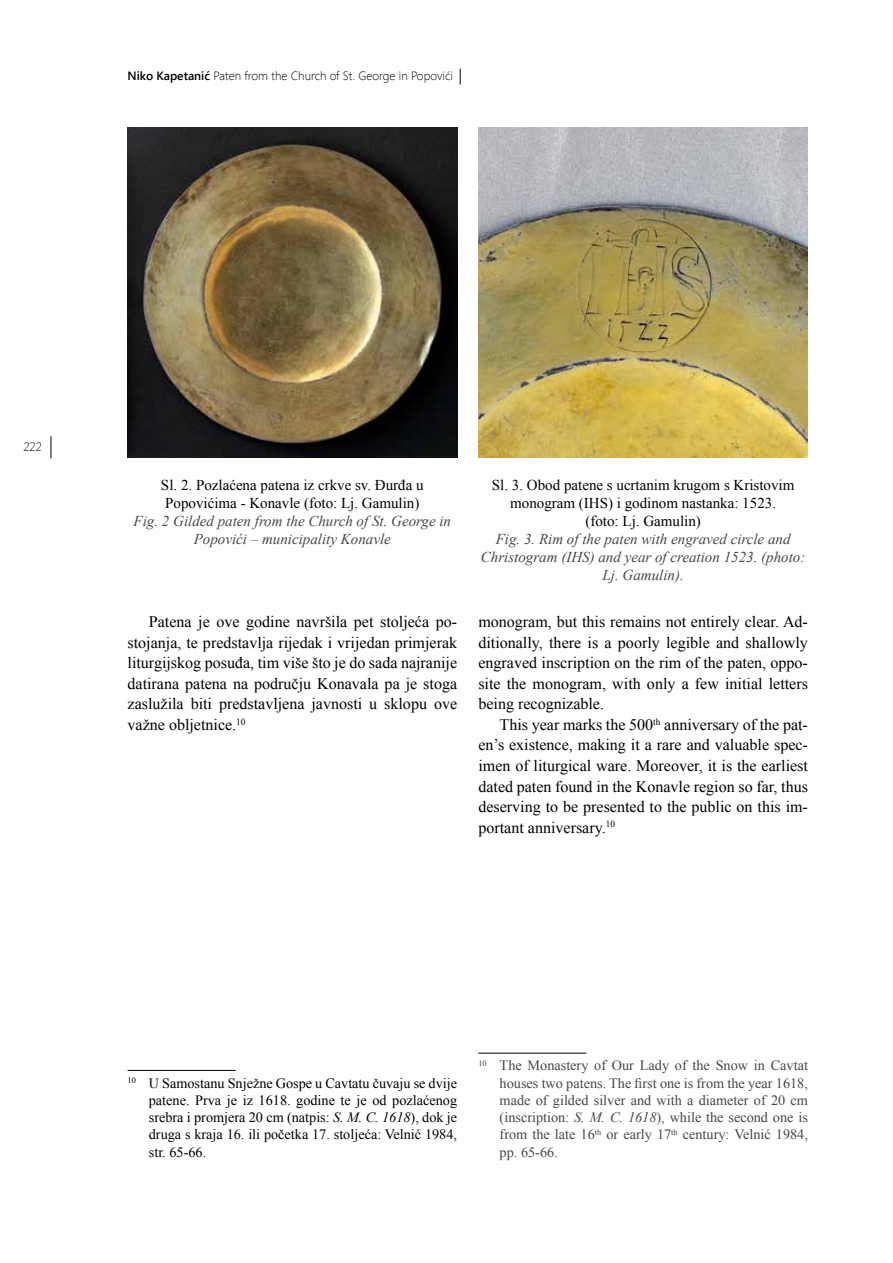
<style>
.page{position:relative;width:893px;height:1263px;background:#fff}
.page>*{position:absolute;margin:0;border:0;box-sizing:border-box;transform-origin:0 0}
.t1{font:16.05px/20.5px "Times New Roman";color:#000;text-align:justify}
.t2{font:italic 15px/18px "Times New Roman";color:#464646;text-align:center}
.t3{font:15px/18px "Times New Roman";color:#000}
.t4{font:14.25px/17.2px "Times New Roman";color:#464646;text-align:justify}
.t5{font:14.25px/17.2px "Times New Roman";color:#000;text-align:justify}
.t6{font:300 12px "Segoe UI";color:#000}
.s1{font-weight:600}
.s2{font-style:italic}
</style>
<div class="page">
<svg style="left:51px;top:436px;width:1px;height:22px"></svg>
<svg style="left:460px;top:69px;width:1px;height:15px"></svg>
<hr style="left:128px;top:1070px;width:108px;height:1px;background:#000">
<hr style="left:478px;top:1053px;width:108px;height:1px;background:#000">
<img style="left:128px;top:128px;width:329px;height:329px">
<img style="left:478px;top:128px;width:330px;height:329px">
<p class="t6" style="left:128px;top:68px;width:327px"><span class="s1">Niko Kapetanić</span> Paten from the Church of St. George in Popovići</p>
<p class="t6" style="left:23px;top:439px;width:20px">222</p>
<p class="t3" style="left:161px;top:476px;width:264px">Sl. 2. Pozlaćena patena iz crkve sv. Đurđa u<br>Popovićima - Konavle (foto: Lj. Gamulin)</p>
<p class="t2" style="left:134px;top:512px;width:319px">Fig. 2 Gilded paten from the Church of St. George in<br>Popovići – municipality Konavle</p>
<p class="t1" style="left:128px;top:611px;width:331px;text-indent:21px">Patena je ove godine navršila pet stoljeća po&shy;stojanja, te predstavlja rijedak i vrijedan primjerak liturgijskog posuđa, tim više što je do sada najranije datirana patena na području Konavala pa je stoga zaslužila biti predstavljena javnosti u sklopu ove važne obljetnice.<sup>10</sup></p>
<p class="t3" style="left:492px;top:476px;width:304px;text-align:center">Sl. 3. Obod patene s ucrtanim krugom s Kristovim monogram (IHS) i godinom nastanka: 1523. (foto: Lj. Gamulin)</p>
<p class="t2" style="left:481px;top:530px;width:326px">Fig. 3. Rim of the paten with engraved circle and<br>Christogram (IHS) and year of creation 1523. (photo:<br>Lj. Gamulin).</p>
<p class="t1" style="left:478px;top:611px;width:331px">monogram, but this remains not entirely clear. Ad&shy;ditionally, there is a poorly legible and shallowly engraved inscription on the rim of the paten, oppo&shy;site the monogram, with only a few initial letters being recognizable.</p>
<p class="t1" style="left:478px;top:714px;width:331px;text-indent:21px">This year marks the 500<sup>th</sup> anniversary of the pat&shy;en’s existence, making it a rare and valuable spec&shy;imen of liturgical ware. Moreover, it is the earliest dated paten found in the Konavle region so far, thus deserving to be presented to the public on this im&shy;portant anniversary.<sup>10</sup></p>
<p class="t5" style="left:149px;top:1074px;width:310px;text-indent:-21px"><sup>10</sup> U Samostanu Snježne Gospe u Cavtatu čuvaju se dvije patene. Prva je iz 1618. godine te je od pozlaćenog srebra i promjera 20 cm (natpis: <span class="s2">S. M. C. 1618</span>), dok je druga s kraja 16. ili početka 17. stoljeća: Velnić 1984, str. 65-66.</p>
<p class="t4" style="left:500px;top:1057px;width:310px;text-indent:-21px"><sup>10</sup> The Monastery of Our Lady of the Snow in Cavtat houses two patens. The first one is from the year 1618, made of gilded silver and with a diameter of 20 cm (inscription: <span class="s2">S. M. C. 1618</span>), while the second one is from the late 16<sup>th</sup> or early 17<sup>th</sup> century: Velnić 1984, pp. 65-66.</p>
</div>
